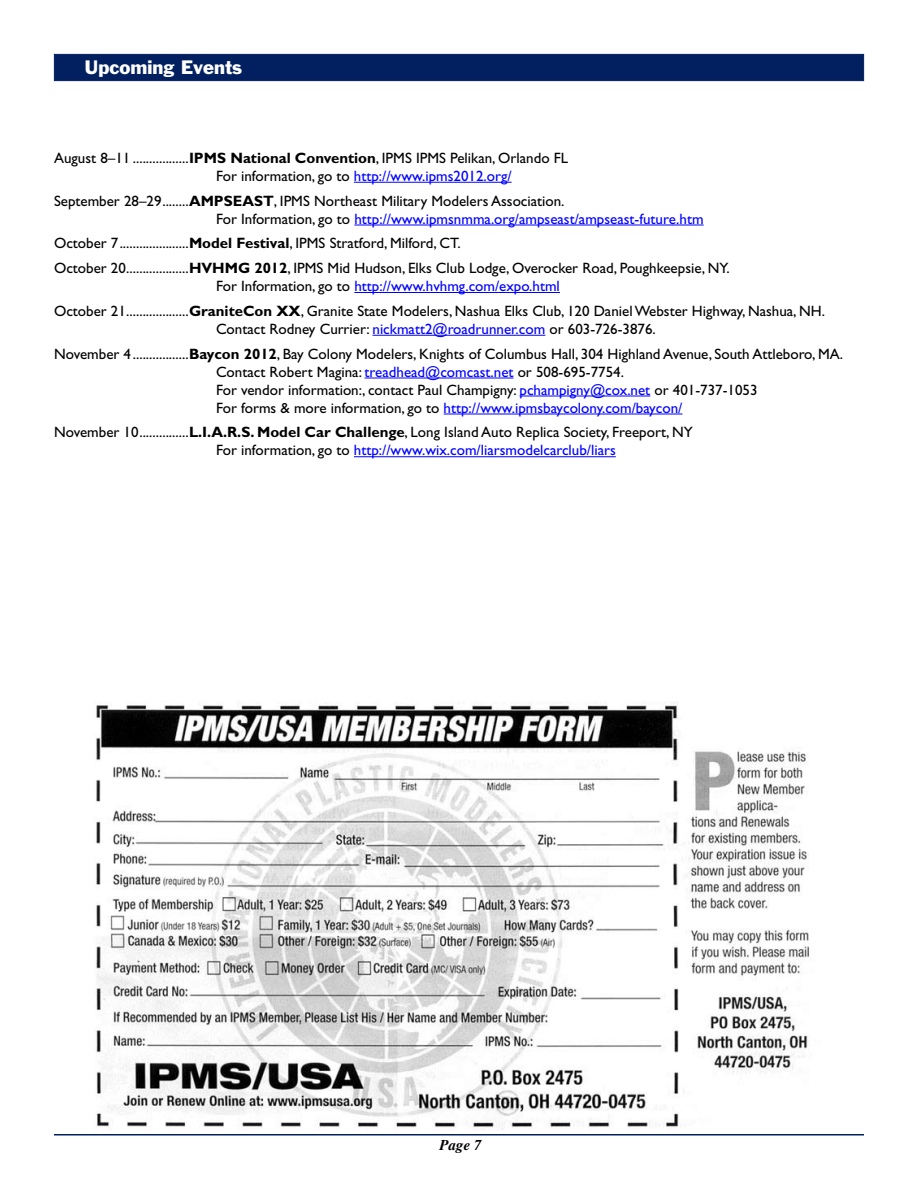
<style>
.page{position:relative;width:918px;height:1188px;background:#fff}
.page>*{position:absolute;margin:0;border:0;box-sizing:border-box;transform-origin:0 0}
.t1{font:18px "Franklin Gothic";color:#fff}
.t2{font:15px/18px "Gill Sans";color:#000}
.t3{font:italic 700 15px "Times";color:#000}
.s1{font-weight:700}
.s2{color:#00f}
</style>
<div class="page">
<hr style="left:54px;top:1134px;width:810px;height:2px;background:#02205f">
<div style="left:54px;top:54px;width:810px;height:27px;background:#02205f;border:1px solid #02205f"></div>
<img style="left:96px;top:702px;width:713px;height:428px">
<hr style="left:354px;top:182px;width:158px;height:1px;background:#00f">
<hr style="left:354px;top:225px;width:350px;height:1px;background:#00f">
<hr style="left:354px;top:292px;width:206px;height:1px;background:#00f">
<hr style="left:373px;top:335px;width:172px;height:1px;background:#00f">
<hr style="left:365px;top:378px;width:149px;height:1px;background:#00f">
<hr style="left:520px;top:396px;width:130px;height:1px;background:#00f">
<hr style="left:444px;top:414px;width:238px;height:1px;background:#00f">
<hr style="left:354px;top:456px;width:262px;height:1px;background:#00f">
<p class="t1" style="left:85px;top:55px;width:159px">Upcoming Events</p>
<p class="t2" style="left:216px;top:149px;width:354px;text-indent:-162px">August 8–11 .................<span class="s1">IPMS National Convention</span>, IPMS IPMS Pelikan, Orlando FL<br>For information, go to <span class="s2">http://www.ipms2012.org/</span></p>
<p class="t2" style="left:216px;top:192px;width:489px;text-indent:-162px">September 28–29........<span class="s1">AMPSEAST</span>, IPMS Northeast Military Modelers Association.<br>For Information, go to <span class="s2">http://www.ipmsnmma.org/ampseast/ampseast-future.htm</span></p>
<p class="t2" style="left:54px;top:231px;width:677px;line-height:24.8px">October 7.....................<span class="s1">Model Festival</span>, IPMS Stratford, Milford, CT.<br>October 20...................<span class="s1">HVHMG 2012</span>, IPMS Mid Hudson, Elks Club Lodge, Overocker Road, Poughkeepsie, NY.</p>
<p class="t2" style="left:54px;top:274px;width:773px;line-height:24.8px;text-indent:162px">For Information, go to <span class="s2">http://www.hvhmg.com/expo.html<br></span>October 21...................<span class="s1">GraniteCon XX</span>, Granite State Modelers, Nashua Elks Club, 120 Daniel Webster Highway, Nashua, NH.</p>
<p class="t2" style="left:54px;top:316px;width:791px;line-height:24.8px;text-indent:162px">Contact Rodney Currier: <span class="s2">nickmatt2@roadrunner.com</span> or 603-726-3876.<br>November 4.................<span class="s1">Baycon 2012</span>, Bay Colony Modelers, Knights of Columbus Hall, 304 Highland Avenue, South Attleboro, MA.</p>
<p class="t2" style="left:216px;top:363px;width:543px">Contact Robert Magina: <span class="s2">treadhead@comcast.net</span> or 508-695-7754.<br>For vendor information:, contact Paul Champigny: <span class="s2">pchampigny@cox.net</span> or 401-737-1053<br>For forms &amp; more information, go to <span class="s2">http://www.ipmsbaycolony.com/baycon/</span></p>
<p class="t2" style="left:216px;top:423px;width:479px;text-indent:-162px">November 10...............<span class="s1">L.I.A.R.S. Model Car Challenge</span>, Long Island Auto Replica Society, Freeport, NY<br>For information, go to <span class="s2">http://www.wix.com/liarsmodelcarclub/liars</span></p>
<p class="t3" style="left:440px;top:1136px;width:44px">Page 7</p>
</div>
